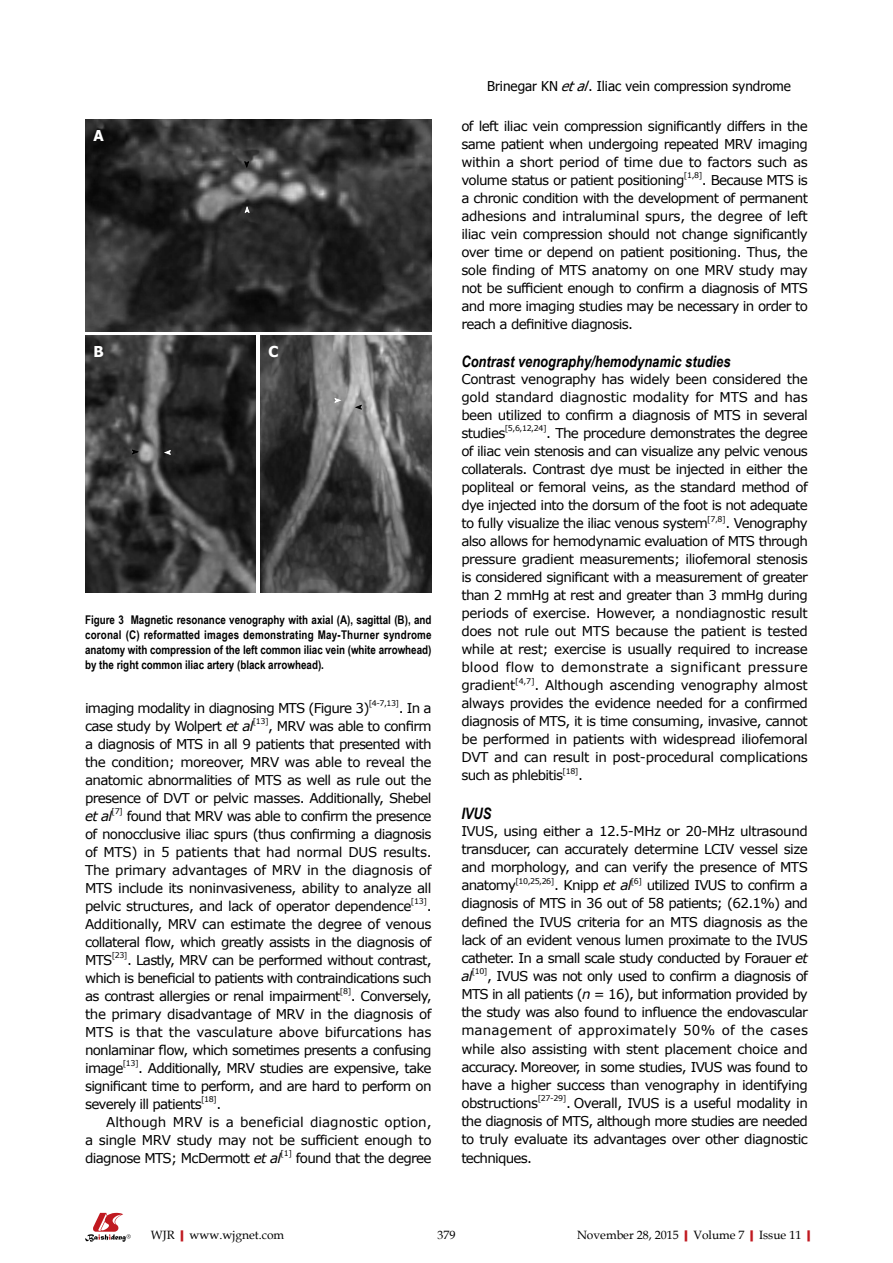
<style>
.page{position:relative;width:893px;height:1263px;background:#fff}
.page>*{position:absolute;margin:0;border:0;box-sizing:border-box;transform-origin:0 0}
.t1{font:italic 700 15.75px "Arial Narrow";color:#000}
.t2{font:700 15px "Tahoma";color:#fff}
.t3{font:13.5px/18px "Verdana";letter-spacing:-.05em;color:#000;text-align:justify}
.t4{font:13.5px "Tahoma";color:#000}
.t5{font:13.5px "Verdana";letter-spacing:-.005em;color:#000}
.t6{font:13.5px "Verdana";letter-spacing:-.025em;color:#000}
.t7{font:700 12px/15px "Arial Narrow";color:#000;text-align:justify}
.t8{font:12px "Book Antiqua";color:#000}
.t9{font:7.8px "Verdana";letter-spacing:-.055em;color:#000}
.s1{font-style:italic}
.s2{font-weight:700;color:#c01920}
</style>
<div class="page">
<svg style="left:85px;top:1213px;width:46px;height:29px"></svg>
<img style="left:85px;top:119px;width:347px;height:213px">
<img style="left:85px;top:336px;width:171px;height:256px">
<img style="left:260px;top:336px;width:172px;height:256px">
<svg style="left:244px;top:161px;width:5px;height:6px"></svg>
<svg style="left:245px;top:207px;width:5px;height:6px"></svg>
<svg style="left:132px;top:449px;width:6px;height:5px"></svg>
<svg style="left:165px;top:450px;width:6px;height:5px"></svg>
<svg style="left:356px;top:405px;width:6px;height:5px"></svg>
<svg style="left:335px;top:398px;width:6px;height:5px"></svg>
<p class="t2" style="left:94px;top:125px;width:12px">A</p>
<p class="t2" style="left:94px;top:341px;width:12px">B</p>
<p class="t2" style="left:269px;top:341px;width:12px">C</p>
<p class="t7" style="left:85px;top:612px;width:348px">Figure 3 Magnetic resonance venography with axial (A), sagittal (B), and coronal (C) reformatted images demonstrating May-Thurner syndrome anatomy with compression of the left common iliac vein (white arrowhead) by the right common iliac artery (black arrowhead).</p>
<p class="t3" style="left:85px;top:698px;width:286px">imaging modality in diagnosing MTS (Figure 3)</p>
<p class="t9" style="left:369px;top:698px;width:32px">[4-7,13]</p>
<p class="t3" style="left:399px;top:698px;width:34px">. In a</p>
<p class="t3" style="left:85px;top:716px;width:170px">case study by Wolpert <span class="s1">et al</span></p>
<p class="t9" style="left:253px;top:716px;width:17px">[13]</p>
<p class="t3" style="left:85px;top:716px;width:348px;text-indent:183px">, MRV was able to confirm a diagnosis of MTS in all 9 patients that presented with the condition; moreover, MRV was able to reveal the anatomic abnormalities of MTS as well as rule out the presence of DVT or pelvic masses. Additionally, Shebel <span class="s1">et al</span></p>
<p class="t9" style="left:112px;top:806px;width:13px">[7]</p>
<p class="t3" style="left:85px;top:806px;width:348px;text-indent:42px">found that MRV was able to confirm the presence of nonocclusive iliac spurs (thus confirming a diagnosis of MTS) in 5 patients that had normal DUS results.<br>The primary advantages of MRV in the diagnosis of MTS include its noninvasiveness, ability to analyze all pelvic structures, and lack of operator dependence</p>
<p class="t9" style="left:411px;top:896px;width:18px">[13]</p>
<p class="t3" style="left:85px;top:896px;width:348px;text-indent:342px">.<br>Additionally, MRV can estimate the degree of venous collateral flow, which greatly assists in the diagnosis of MTS</p>
<p class="t9" style="left:112px;top:950px;width:17px">[23]</p>
<p class="t3" style="left:85px;top:950px;width:348px;text-indent:42px">. Lastly, MRV can be performed without contrast, which is beneficial to patients with contraindications such as contrast allergies or renal impairment</p>
<p class="t9" style="left:340px;top:986px;width:13px">[8]</p>
<p class="t3" style="left:85px;top:986px;width:348px;text-indent:266px">. Conversely, the primary disadvantage of MRV in the diagnosis of MTS is that the vasculature above bifurcations has nonlaminar flow, which sometimes presents a confusing image</p>
<p class="t9" style="left:123px;top:1058px;width:17px">[13]</p>
<p class="t3" style="left:85px;top:1058px;width:348px;text-indent:53px">. Additionally, MRV studies are expensive, take significant time to perform, and are hard to perform on severely ill patients</p>
<p class="t9" style="left:201px;top:1094px;width:17px">[18]</p>
<p class="t3" style="left:216px;top:1094px;width:6px">.</p>
<p class="t5" style="left:106px;top:1113px;width:327px">Although MRV is a beneficial diagnostic option,</p>
<p class="t6" style="left:85px;top:1131px;width:348px">a single MRV study may not be sufficient enough to</p>
<p class="t3" style="left:85px;top:1148px;width:198px">diagnose MTS; McDermott <span class="s1">et al</span></p>
<p class="t9" style="left:281px;top:1148px;width:13px">[1]</p>
<p class="t3" style="left:296px;top:1148px;width:137px">found that the degree</p>
<p class="t4" style="left:487px;top:77px;width:305px">Brinegar KN <span class="s1">etal</span>. Iliac vein compression syndrome</p>
<p class="t3" style="left:461px;top:116px;width:348px">of left iliac vein compression significantly differs in the same patient when undergoing repeated MRV imaging within a short period of time due to factors such as volume status or patient positioning</p>
<p class="t9" style="left:684px;top:170px;width:20px">[1,8]</p>
<p class="t3" style="left:461px;top:170px;width:348px;text-indent:241px">. Because MTS is a chronic condition with the development of permanent adhesions and intraluminal spurs, the degree of left iliac vein compression should not change significantly over time or depend on patient positioning. Thus, the sole finding of MTS anatomy on one MRV study may not be sufficient enough to confirm a diagnosis of MTS and more imaging studies may be necessary in order to reach a definitive diagnosis.</p>
<p class="t1" style="left:461px;top:350px;width:271px">Contrast venography/hemodynamic studies</p>
<p class="t3" style="left:461px;top:370px;width:348px">Contrast venography has widely been considered the gold standard diagnostic modality for MTS and has been utilized to confirm a diagnosis of MTS in several studies</p>
<p class="t9" style="left:505px;top:424px;width:43px">[5,6,12,24]</p>
<p class="t3" style="left:461px;top:424px;width:348px;text-indent:85px">. The procedure demonstrates the degree of iliac vein stenosis and can visualize any pelvic venous collaterals. Contrast dye must be injected in either the popliteal or femoral veins, as the standard method of dye injected into the dorsum of the foot is not adequate to fully visualize the iliac venous system</p>
<p class="t9" style="left:707px;top:514px;width:20px">[7,8]</p>
<p class="t3" style="left:461px;top:514px;width:348px;text-indent:264px">. Venography also allows for hemodynamic evaluation of MTS through pressure gradient measurements; iliofemoral stenosis is considered significant with a measurement of greater than 2 mmHg at rest and greater than 3 mmHg during periods of exercise. However, a nondiagnostic result does not rule out MTS because the patient is tested while at rest; exercise is usually required to increase blood flow to demonstrate a significant pressure gradient</p>
<p class="t9" style="left:515px;top:676px;width:21px">[4,7]</p>
<p class="t3" style="left:461px;top:676px;width:348px;text-indent:73px">. Although ascending venography almost always provides the evidence needed for a confirmed diagnosis of MTS, it is time consuming, invasive, cannot be performed in patients with widespread iliofemoral DVT and can result in post-procedural complications such as phlebitis</p>
<p class="t9" style="left:563px;top:766px;width:17px">[18]</p>
<p class="t3" style="left:578px;top:766px;width:6px">.</p>
<p class="t1" style="left:461px;top:801px;width:32px">IVUS</p>
<p class="t3" style="left:461px;top:821px;width:348px">IVUS, using either a 12.5-MHz or 20-MHz ultrasound transducer, can accurately determine LCIV vessel size and morphology, and can verify the presence of MTS anatomy</p>
<p class="t9" style="left:515px;top:876px;width:41px">[10,25,26]</p>
<p class="t3" style="left:554px;top:876px;width:79px">. Knipp <span class="s1">et al</span></p>
<p class="t9" style="left:631px;top:876px;width:13px">[6]</p>
<p class="t3" style="left:461px;top:876px;width:348px;text-indent:185px">utilized IVUS to confirm a diagnosis of MTS in 36 out of 58 patients; (62.1%) and defined the IVUS criteria for an MTS diagnosis as the lack of an evident venous lumen proximate to the IVUS catheter. In a small scale study conducted by Forauer <span class="s1">et al</span></p>
<p class="t9" style="left:472px;top:966px;width:17px">[10]</p>
<p class="t3" style="left:461px;top:966px;width:348px;text-indent:26px">, IVUS was not only used to confirm a diagnosis of MTS in all patients (<span class="s1">n</span> = 16), but information provided by the study was also found to influence the endovascular management of approximately 50% of the cases while also assisting with stent placement choice and accuracy. Moreover, in some studies, IVUS was found to have a higher success than venography in identifying obstructions</p>
<p class="t9" style="left:538px;top:1093px;width:30px">[27-29]</p>
<p class="t3" style="left:461px;top:1094px;width:348px;text-indent:105px">. Overall, IVUS is a useful modality in the diagnosis of MTS, although more studies are needed to truly evaluate its advantages over other diagnostic techniques.</p>
<p class="t8" style="left:151px;top:1226px;width:135px">WJR<span class="s2">|</span>www.wjgnet.com</p>
<p class="t8" style="left:437px;top:1226px;width:19px">379</p>
<p class="t8" style="left:577px;top:1226px;width:240px">November 28, 2015<span class="s2">|</span>Volume 7<span class="s2">|</span>Issue 11<span class="s2">|</span></p>
</div>
